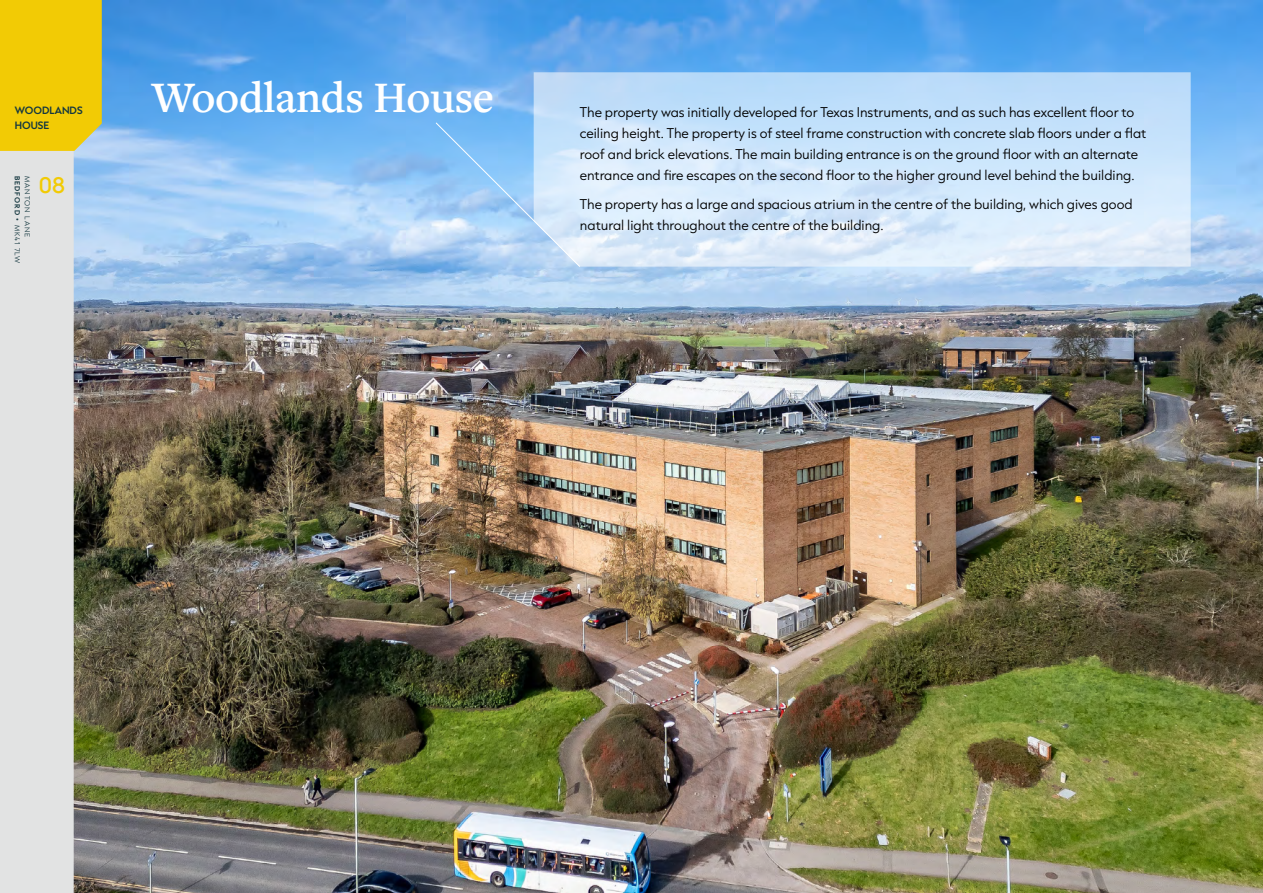
<style>
.page{position:relative;width:1263px;height:893px;background:#fff}
.page>*{position:absolute;margin:0;border:0;box-sizing:border-box;transform-origin:0 0}
.t1{font:600 45.15px "Freight Text Pro";letter-spacing:-.01em;color:#fff}
.t2{font:500 19.05px "Capitana";color:#f2cb05}
.t3{font:300 12px/21px "Capitana";color:#000}
.t4{font:600 9px/14.5px "Capitana";color:#153840}
.t5{font:300 6.3px "Capitana";letter-spacing:.16em;color:#153840}
.t6{font:600 6.3px "Capitana";letter-spacing:.16em;color:#153840}
</style>
<div class="page">
<img style="left:74px;top:0;width:1189px;height:893px">
<div style="left:0;top:151px;width:74px;height:742px;background:#e2e3e3"></div>
<div style="left:0;top:0;width:102px;height:151px;background:#f2cb05"></div>
<svg style="left:534px;top:72px;width:657px;height:195px;background:#cee5fa"></svg>
<svg style="left:435px;top:122px;width:146px;height:145px;background:#aad2f7"></svg>
<p class="t4" style="left:15px;top:103px;width:69px">WOODLANDS<br>HOUSE</p>
<p class="t6" style="left:22px;top:176px;width:40px;rotate:90deg">BEDFORD</p>
<p class="t5" style="left:32px;top:176px;width:63px;rotate:90deg">MANTON LANE</p>
<p class="t5" style="left:22px;top:218px;width:46px;rotate:90deg">• MK41 7LW</p>
<h2 class="t2" style="left:39px;top:171px;width:28px">08</h2>
<h1 class="t1" style="left:152px;top:68px;width:344px">Woodlands House</h1>
<p class="t3" style="left:580px;top:101px;width:568px">The property was initially developed for Texas Instruments, and as such has excellent floor to ceiling height. The property is of steel frame construction with concrete slab floors under a flat roof and brick elevations. The main building entrance is on the ground floor with an alternate entrance and fire escapes on the second floor to the higher ground level behind the building.</p>
<p class="t3" style="left:580px;top:193px;width:554px">The property has a large and spacious atrium in the centre of the building, which gives good natural light throughout the centre of the building.</p>
</div>
